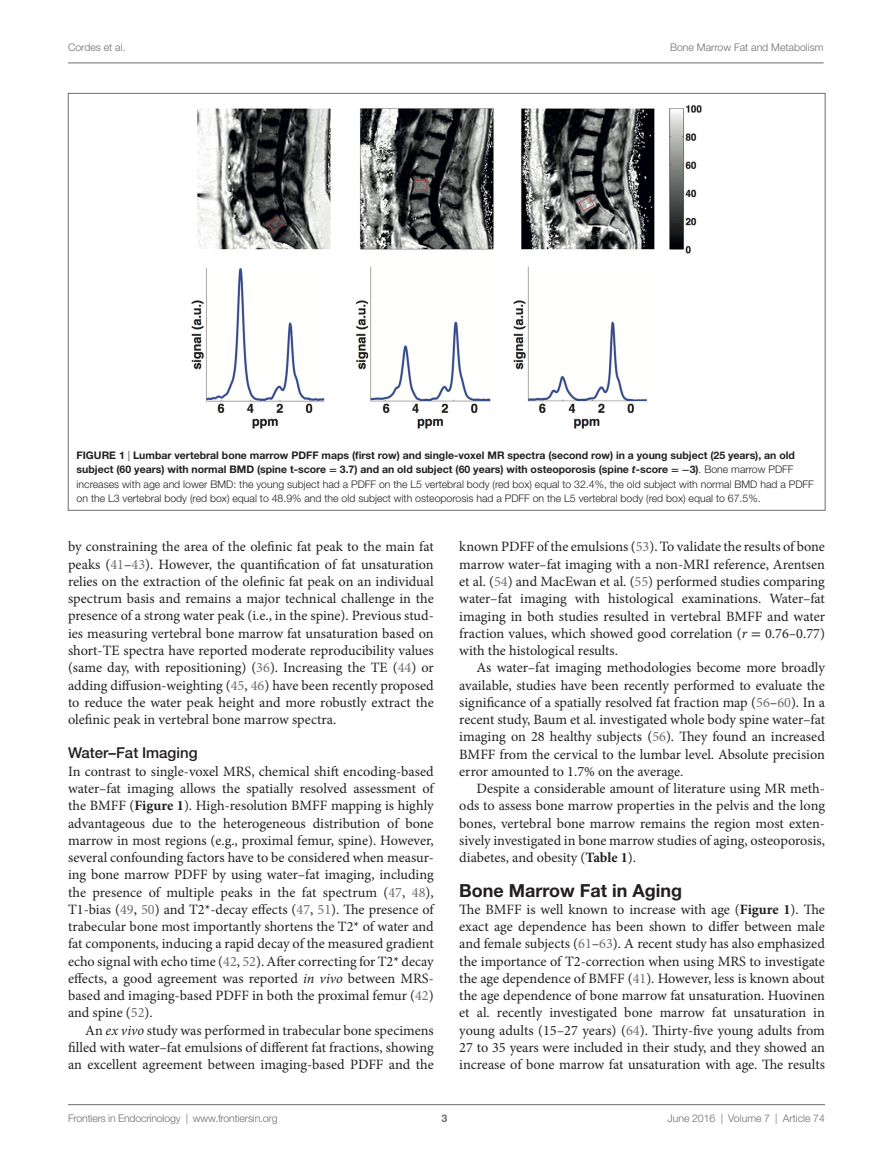
<style>
.page{position:relative;width:893px;height:1170px;background:#fff}
.page>*{position:absolute;margin:0;border:0;box-sizing:border-box;transform-origin:0 0}
.t1{font:700 18px "Helvetica Neue LT Std";color:#231f20}
.t2{font:500 15px "Helvetica Neue LT Std";color:#231f20}
.t3{font:14.25px/17.2px "Minion Pro";color:#231f20;text-align:justify}
.t4{font:300 10.5px/14.2px "Helvetica Neue LT Std";color:#231f20}
.t5{font:300 10.5px "Helvetica Neue LT Std";color:#6c6d70}
.t6{font:700 10.5px "Helvetica Neue LT Std";color:#6c6d70}
.s1{font-weight:700}
.s2{font-family:"STIX General";font-weight:700}
.s3{font-weight:700;font-style:italic}
.s4{color:#6c6d70}
.s5{font-style:italic}
.s6{font-family:"STIX General"}
</style>
<div class="page">
<img style="left:191px;top:105px;width:511px;height:324px">
<hr style="left:68px;top:1104px;width:757px;height:1px;background:#6c6d70">
<hr style="left:68px;top:63px;width:756px;height:1px;background:#6c6d70">
<p class="t5" style="left:68px;top:41px;width:59px">Cordes et al.</p>
<p class="t5" style="left:670px;top:41px;width:155px">Bone Marrow Fat and Metabolism</p>
<p class="t4" style="left:77px;top:448px;width:739px"><span class="s1">FIGURE 1</span> | <span class="s1">Lumbar vertebral bone marrow PDFF maps (first row) and single-voxel MR spectra (second row) in a young subject (25 years), an old subject (60 years) with normal BMD (spine t-score</span> <span class="s2">=</span> <span class="s1">3.7) and an old subject (60 years) with osteoporosis (spine</span> <span class="s3">t</span><span class="s1">-score</span> <span class="s2">= −</span><span class="s1">3)</span>. Bone marrow PDFF increases with age and lower BMD: the young subject had a PDFF on the L5 vertebral body (red box) equal to 32.4%, the old subject with normal BMD had a PDFF on the L3 vertebral body (red box) equal to 48.9% and the old subject with osteoporosis had a PDFF on the L5 vertebral body (red box) equal to 67.5%.</p>
<p class="t3" style="left:68px;top:538px;width:367px">by constraining the area of the olefinic fat peak to the main fat peaks (<span class="s4">41</span>–<span class="s4">43</span>). However, the quantification of fat unsaturation relies on the extraction of the olefinic fat peak on an individual spectrum basis and remains a major technical challenge in the presence of a strong water peak (i.e., in the spine). Previous stud&shy;ies measuring vertebral bone marrow fat unsaturation based on short-TE spectra have reported moderate reproducibility values (same day, with repositioning) (<span class="s4">36</span>). Increasing the TE (<span class="s4">44</span>) or adding diffusion-weighting (<span class="s4">45</span>, <span class="s4">46</span>) have been recently proposed to reduce the water peak height and more robustly extract the olefinic peak in vertebral bone marrow spectra.</p>
<p class="t2" style="left:68px;top:744px;width:131px">Water–Fat Imaging</p>
<p class="t3" style="left:68px;top:762px;width:367px">In contrast to single-voxel MRS, chemical shift encoding-based water–fat imaging allows the spatially resolved assessment of the BMFF (<span class="s1">Figure 1</span>). High-resolution BMFF mapping is highly advantageous due to the heterogeneous distribution of bone marrow in most regions (e.g., proximal femur, spine). However, several confounding factors have to be considered when measur&shy;ing bone marrow PDFF by using water–fat imaging, including the presence of multiple peaks in the fat spectrum (<span class="s4">47</span>, <span class="s4">48</span>), T1-bias (<span class="s4">49</span>, <span class="s4">50</span>) and T2*-decay effects (<span class="s4">47</span>, <span class="s4">51</span>). The presence of trabecular bone most importantly shortens the T2* of water and fat components, inducing a rapid decay of the measured gradient echo signal with echo time (<span class="s4">42</span>, <span class="s4">52</span>). After correcting for T2* decay effects, a good agreement was reported <span class="s5">in vivo</span> between MRS&shy;based and imaging-based PDFF in both the proximal femur (<span class="s4">42</span>) and spine (<span class="s4">52</span>).</p>
<p class="t3" style="left:68px;top:1021px;width:367px;text-indent:17px">An <span class="s5">ex vivo</span> study was performed in trabecular bone specimens filled with water–fat emulsions of different fat fractions, showing an excellent agreement between imaging-based PDFF and the</p>
<p class="t3" style="left:459px;top:538px;width:367px">known PDFF of the emulsions (<span class="s4">53</span>). To validate the results of bone marrow water–fat imaging with a non-MRI reference, Arentsen et al. (<span class="s4">54</span>) and MacEwan et al. (<span class="s4">55</span>) performed studies comparing water–fat imaging with histological examinations. Water–fat imaging in both studies resulted in vertebral BMFF and water fraction values, which showed good correlation (<span class="s5">r</span> <span class="s6">=</span> 0.76–0.77) with the histological results.</p>
<p class="t3" style="left:459px;top:659px;width:367px;text-indent:17px">As water–fat imaging methodologies become more broadly available, studies have been recently performed to evaluate the significance of a spatially resolved fat fraction map (<span class="s4">56</span>–<span class="s4">60</span>). In a recent study, Baum et al. investigated whole body spine water–fat imaging on 28 healthy subjects (<span class="s4">56</span>). They found an increased BMFF from the cervical to the lumbar level. Absolute precision error amounted to 1.7% on the average.</p>
<p class="t3" style="left:459px;top:780px;width:367px;text-indent:17px">Despite a considerable amount of literature using MR meth&shy;ods to assess bone marrow properties in the pelvis and the long bones, vertebral bone marrow remains the region most exten&shy;sively investigated in bone marrow studies of aging, osteoporosis, diabetes, and obesity (<span class="s1">Table 1</span>).</p>
<p class="t1" style="left:459px;top:878px;width:224px">Bone Marrow Fat in Aging</p>
<p class="t3" style="left:459px;top:900px;width:367px">The BMFF is well known to increase with age (<span class="s1">Figure 1</span>). The exact age dependence has been shown to differ between male and female subjects (<span class="s4">61</span>–<span class="s4">63</span>). A recent study has also emphasized the importance of T2-correction when using MRS to investigate the age dependence of BMFF (<span class="s4">41</span>). However, less is known about the age dependence of bone marrow fat unsaturation. Huovinen et al. recently investigated bone marrow fat unsaturation in young adults (15–27 years) (<span class="s4">64</span>). Thirty-five young adults from 27 to 35 years were included in their study, and they showed an increase of bone marrow fat unsaturation with age. The results</p>
<p class="t5" style="left:68px;top:1111px;width:211px">Frontiers in Endocrinology | www.frontiersin.org</p>
<p class="t5" style="left:667px;top:1111px;width:159px">June 2016 | Volume 7 | Article 74</p>
<p class="t6" style="left:441px;top:1111px;width:7px">3</p>
</div>
